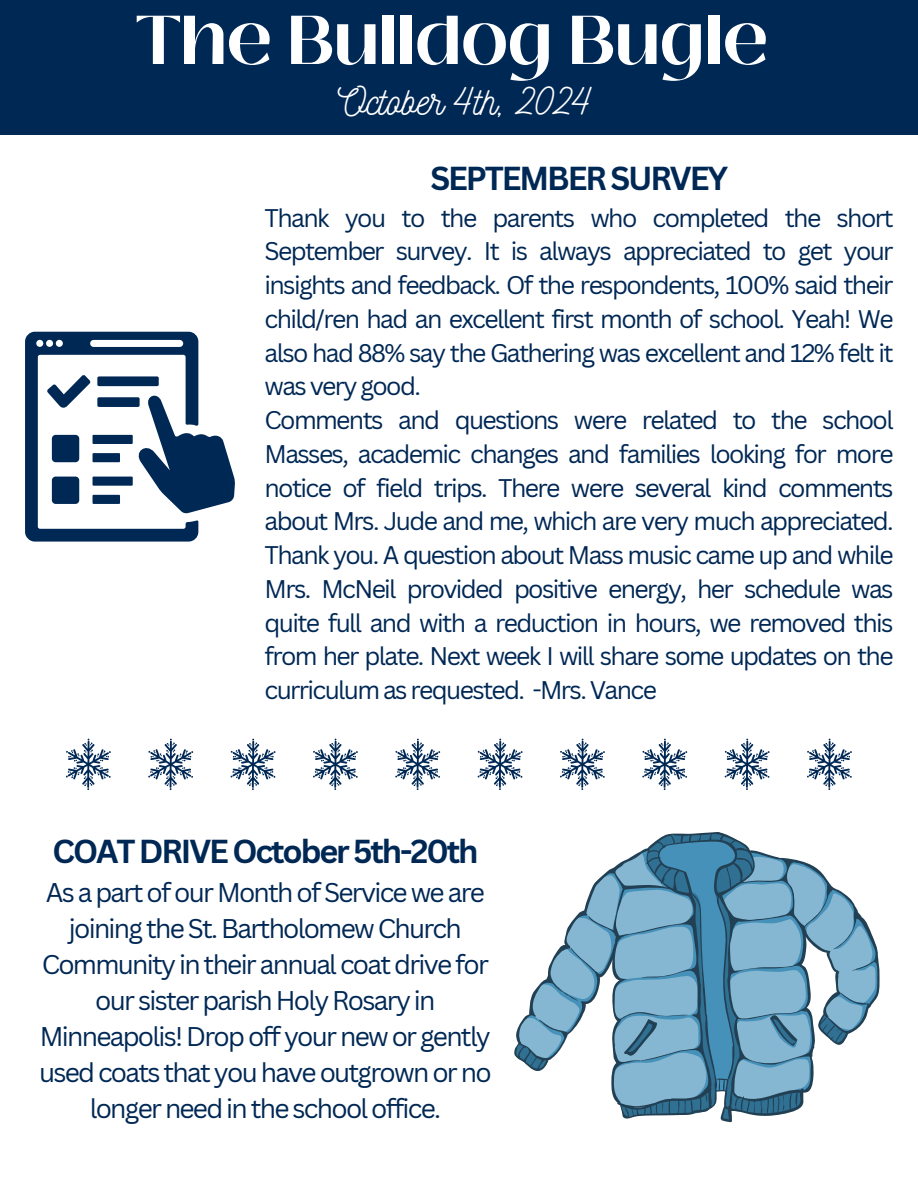
<style>
.page{position:relative;width:918px;height:1188px;background:#fff}
.page>*{position:absolute;margin:0;border:0;box-sizing:border-box;transform-origin:0 0}
.t1{font:700 68.85px "Black Mango";color:#fff}
.t2{font:39px "Nickainley";color:#fff}
.t3{font:700 32.4px "Canva Sans";letter-spacing:-.065em;color:#002855}
.t4{font:26.4px/36px "Canva Sans";letter-spacing:-.065em;color:#002855;text-align:center}
.t5{font:24.9px/33.8px "Canva Sans";letter-spacing:-.065em;color:#002855;text-align:justify}
</style>
<div class="page">
<div style="left:0;top:0;width:918px;height:135px;background:#002855"></div>
<svg style="left:25px;top:332px;width:210px;height:210px"></svg>
<svg style="left:514px;top:832px;width:366px;height:290px"></svg>
<svg style="left:66px;top:739px;width:786px;height:51px"></svg>
<p class="t1" style="left:136px;top:-12px;width:634px">The Bulldog Bugle</p>
<p class="t2" style="left:338px;top:76px;width:255px">October 4th, 2024</p>
<h1 class="t3" style="left:431px;top:155px;width:299px">SEPTEMBER SURVEY</h1>
<h2 class="t5" style="left:265px;top:200px;width:631px">Thank you to the parents who completed the short September survey. It is always appreciated to get your insights and feedback. Of the respondents, 100% said their child/ren had an excellent first month of school. Yeah! We also had 88% say the Gathering was excellent and 12% felt it was very good.</h2>
<p class="t5" style="left:265px;top:403px;width:631px">Comments and questions were related to the school Masses, academic changes and families looking for more notice of field trips. There were several kind comments about Mrs. Jude and me, which are very much appreciated.<br>Thank you. A question about Mass music came up and while Mrs. McNeil provided positive energy, her schedule was quite full and with a reduction in hours, we removed this from her plate. Next week I will share some updates on the curriculum as requested. -Mrs. Vance</p>
<p class="t3" style="left:53px;top:828px;width:428px">COAT DRIVE October 5th-20th</p>
<p class="t4" style="left:39px;top:874px;width:454px">As a part of our Month of Service we are joining the St. Bartholomew Church Community in their annual coat drive for our sister parish Holy Rosary in Minneapolis! Drop offyour new or gently used coats that you have outgrown or no longer need in the school office.</p>
</div>
